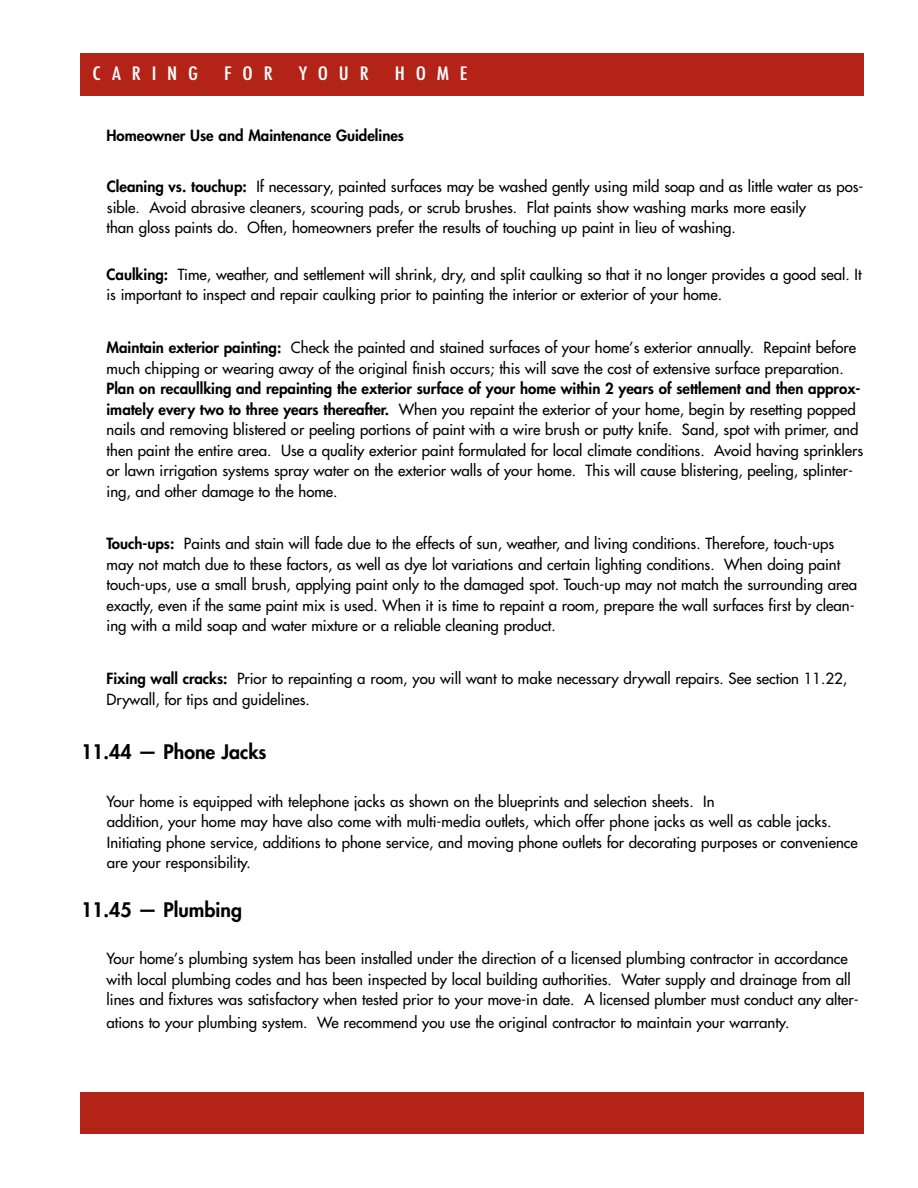
<style>
.page{position:relative;width:918px;height:1188px;background:#fff}
.page>*{position:absolute;margin:0;border:0;box-sizing:border-box;transform-origin:0 0}
.t1{font:800 19.5px "Futura";color:#000}
.t2{font:500 condensed 18px "Futura";color:#fff;scale:1.2 1}
.t3{font:15px/20.4px "Futura";color:#000}
.t4{font:800 15px "Futura";color:#000}
.s1{font-weight:800}
</style>
<div class="page">
<div style="left:80px;top:1093px;width:784px;height:41px;background:#b32317"></div>
<div style="left:80px;top:54px;width:784px;height:42px;background:#b32317"></div>
<p class="t2" style="left:93px;top:62px;width:89px">CARING</p>
<p class="t2" style="left:224px;top:62px;width:42px">FOR</p>
<p class="t2" style="left:299px;top:62px;width:60px">YOUR</p>
<p class="t2" style="left:395px;top:62px;width:62px">HOME</p>
<p class="t4" style="left:106px;top:126px;width:299px">Homeowner Use and Maintenance Guidelines</p>
<p class="t3" style="left:107px;top:177px;width:758px"><span class="s1">Cleaning vs. touchup:</span> If necessary, painted surfaces may be washed gently using mild soap and as little water as pos&shy;sible. Avoid abrasive cleaners, scouring pads, or scrub brushes. Flat paints show washing marks more easily<br>than gloss paints do. Often, homeowners prefer the results of touching up paint in lieu of washing.</p>
<p class="t3" style="left:107px;top:264px;width:757px"><span class="s1">Caulking:</span> Time, weather, and settlement will shrink, dry, and split caulking so that it no longer provides a good seal. It is important to inspect and repair caulking prior to painting the interior or exterior of your home.</p>
<p class="t3" style="left:107px;top:338px;width:751px"><span class="s1">Maintain exterior painting:</span> Check the painted and stained surfaces of your home’s exterior annually. Repaint before much chipping or wearing away of the original finish occurs; this will save the cost of extensive surface preparation.</p>
<p class="t3" style="left:107px;top:379px;width:758px"><span class="s1">Plan on recaullking and repainting the exterior surface of your home within 2 years of settlement and then approx&shy;imately every two to three years thereafter.</span> When you repaint the exterior of your home, begin by resetting popped nails and removing blistered or peeling portions of paint with a wire brush or putty knife. Sand, spot with primer, and then paint the entire area. Use a quality exterior paint formulated for local climate conditions. Avoid having sprinklers or lawn irrigation systems spray water on the exterior walls of your home. This will cause blistering, peeling, splinter&shy;ing, and other damage to the home.</p>
<p class="t3" style="left:107px;top:534px;width:752px"><span class="s1">Touch-ups:</span> Paints and stain will fade due to the effects of sun, weather, and living conditions. Therefore, touch-ups may not match due to these factors, as well as dye lot variations and certain lighting conditions. When doing paint touch-ups, use a small brush, applying paint only to the damaged spot. Touch-up may not match the surrounding area exactly, even if the same paint mix is used. When it is time to repaint a room, prepare the wall surfaces first by clean&shy;ing with a mild soap and water mixture or a reliable cleaning product.</p>
<p class="t3" style="left:107px;top:668px;width:742px"><span class="s1">Fixing wall cracks:</span> Prior to repainting a room, you will want to make necessary drywall repairs. See section 11.22,<br>Drywall, for tips and guidelines.</p>
<h1 class="t1" style="left:81px;top:740px;width:187px">11.44 — Phone Jacks</h1>
<p class="t3" style="left:106px;top:791px;width:753px">Your home is equipped with telephone jacks as shown on the blueprints and selection sheets. In<br>addition, your home may have also come with multi-media outlets, which offer phone jacks as well as cable jacks.<br>Initiating phone service, additions to phone service, and moving phone outlets for decorating purposes or convenience are your responsibility.</p>
<h1 class="t1" style="left:81px;top:897px;width:163px">11.45 — Plumbing</h1>
<p class="t3" style="left:106px;top:948px;width:754px">Your home’s plumbing system has been installed under the direction of a licensed plumbing contractor in accordance with local plumbing codes and has been inspected by local building authorities. Water supply and drainage from all lines and fixtures was satisfactory when tested prior to your move-in date. A licensed plumber must conduct any alter-</p>
<p class="t3" style="left:107px;top:1012px;width:684px">ations to your plumbing system. We recommend you use the original contractor to maintain your warranty.</p>
</div>
